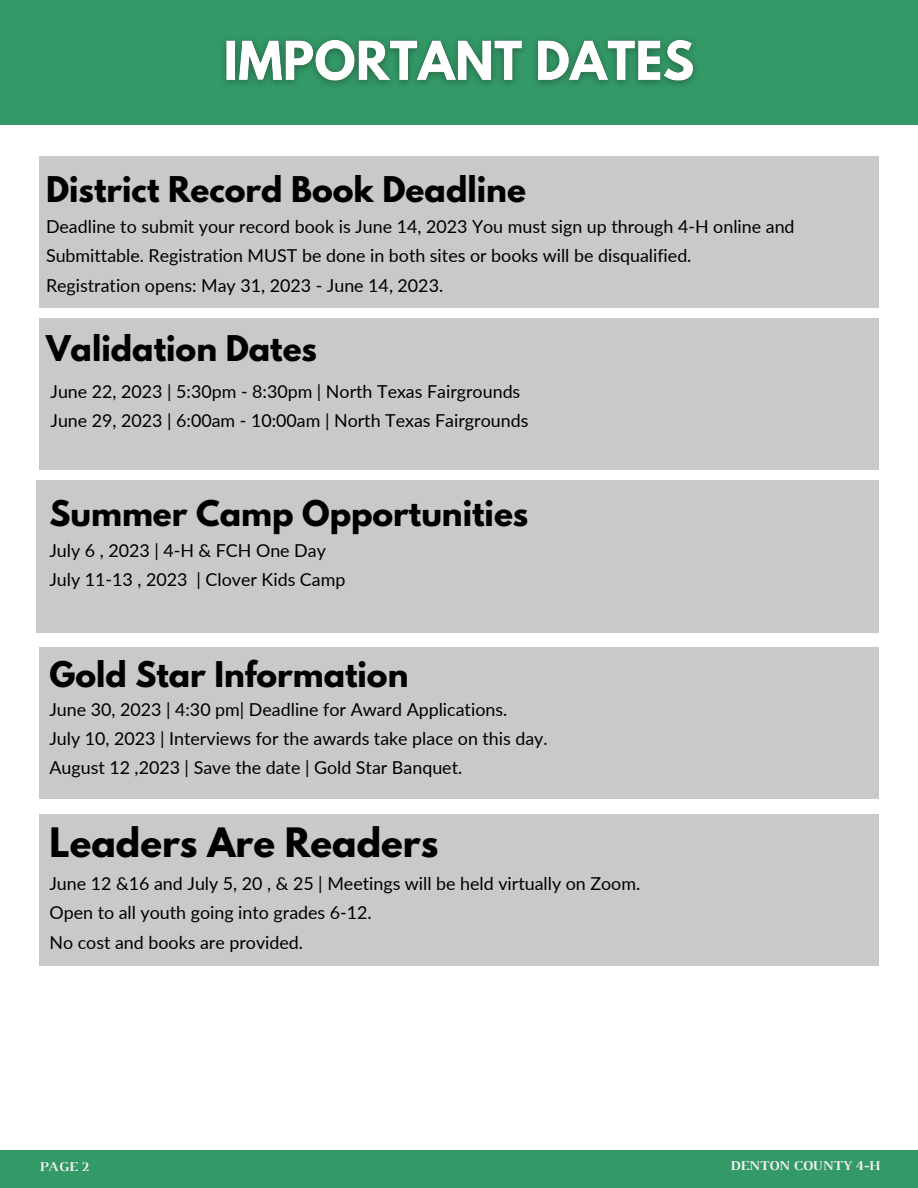
<style>
.page{position:relative;width:918px;height:1188px;background:#fff}
.page>*{position:absolute;margin:0;border:0;box-sizing:border-box;transform-origin:0 0}
.t1{font:700 35.85px "League Spartan";color:#000}
.t2{font:700 31.35px "League Spartan";color:#000}
.t3{font:17.85px/29.2px "Lato";color:#000}
.t4{font:700 13.8px "Luthier";color:#f5f3f5}
</style>
<div class="page">
<div style="left:0;top:1151px;width:918px;height:37px;background:#396"></div>
<div style="left:0;top:0;width:918px;height:125px;background:#396"></div>
<div style="left:39px;top:156px;width:840px;height:152px;background:#c8c9c9"></div>
<div style="left:39px;top:318px;width:840px;height:152px;background:#c8c9c9"></div>
<div style="left:39px;top:647px;width:839px;height:151px;background:#c8c9c9"></div>
<div style="left:36px;top:480px;width:842px;height:152px;background:#c8c9c9"></div>
<div style="left:39px;top:814px;width:839px;height:152px;background:#c8c9c9"></div>
<img style="left:223px;top:39px;width:473px;height:46px">
<p class="t2" style="left:46px;top:174px;width:481px">District Record Book Deadline</p>
<p class="t3" style="left:46px;top:211px;width:750px">Deadline to submit your record book is June 14, 2023 You must sign up through 4-H online and<br>Submittable. Registration MUST be done in both sites or books will be disqualified.</p>
<p class="t3" style="left:46px;top:270px;width:399px">Registration opens: May 31, 2023 - June 14, 2023.</p>
<p class="t2" style="left:46px;top:333px;width:273px">Validation Dates</p>
<p class="t3" style="left:51px;top:376px;width:471px">June 22, 2023 | 5:30pm - 8:30pm | North Texas Fairgrounds</p>
<p class="t3" style="left:51px;top:405px;width:479px">June 29, 2023 | 6:00am - 10:00am | North Texas Fairgrounds</p>
<p class="t2" style="left:49px;top:498px;width:480px">Summer Camp Opportunities</p>
<p class="t3" style="left:49px;top:535px;width:278px">July 6 , 2023 | 4-H &amp; FCH One Day</p>
<p class="t3" style="left:49px;top:564px;width:297px">July 11-13 , 2023 | Clover Kids Camp</p>
<p class="t2" style="left:49px;top:659px;width:360px">Gold Star Information</p>
<p class="t3" style="left:49px;top:694px;width:459px">June 30, 2023 | 4:30 pm| Deadline for Award Applications.</p>
<p class="t3" style="left:49px;top:723px;width:500px">July 10, 2023 | Interviews for the awards take place on this day.</p>
<p class="t3" style="left:49px;top:753px;width:414px">August 12 ,2023 | Save the date | Gold Star Banquet.</p>
<p class="t1" style="left:49px;top:825px;width:390px">Leaders Are Readers</p>
<p class="t3" style="left:49px;top:869px;width:592px">June 12 &amp;16 and July 5, 20 , &amp; 25 | Meetings will be held virtually on Zoom.</p>
<p class="t3" style="left:49px;top:898px;width:324px">Open to all youth going into grades 6-12.</p>
<p class="t3" style="left:49px;top:927px;width:255px">No cost and books are provided.</p>
<p class="t4" style="left:39px;top:1161px;width:51px">PAGE 2</p>
<p class="t4" style="left:730px;top:1160px;width:151px">DENTON COUNTY 4-H</p>
</div>
